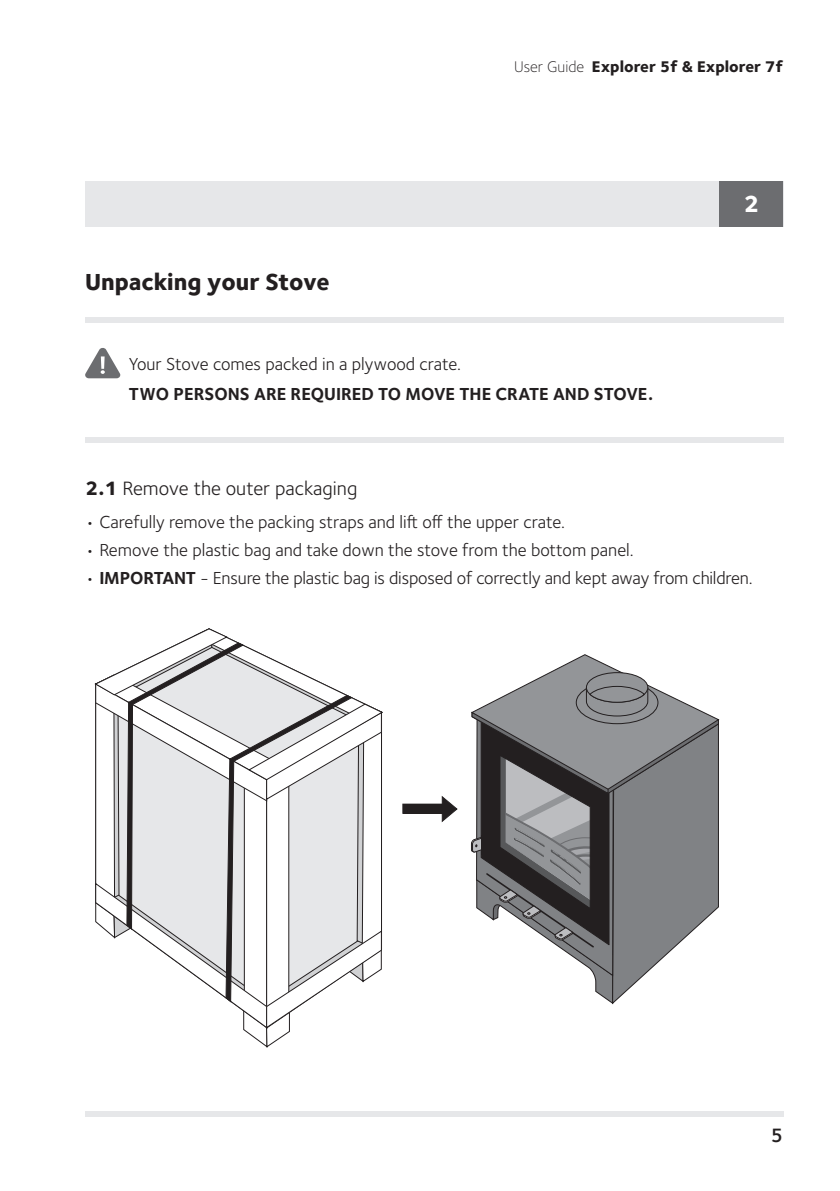
<style>
.page{position:relative;width:840px;height:1191px;background:#fff}
.page>*{position:absolute;margin:0;border:0;box-sizing:border-box;transform-origin:0 0}
.t1{font:800 24px "Foundry Sterling";color:#231f20}
.t2{font:800 24px "Foundry Sterling";color:#fff}
.t3{font:20px "Foundry Sterling";color:#231f20}
.t4{font:600 20px "Foundry Sterling";color:#231f20}
.t5{font:18px "Foundry Sterling";color:#231f20}
.t6{font:700 18px "Foundry Sterling";color:#231f20}
.t7{font:800 16px "Foundry Sterling";color:#231f20}
.s1{font-weight:300}
.s2{font-weight:800}
.s3{font-weight:700}
</style>
<div class="page">
<div style="left:85px;top:1111px;width:697px;height:6px;background:#e6e7e9"></div>
<div style="left:85px;top:181px;width:697px;height:46px;background:#e6e7e9"></div>
<div style="left:719px;top:181px;width:63px;height:46px;background:#6c6d70"></div>
<div style="left:85px;top:317px;width:697px;height:6px;background:#e6e7e9"></div>
<div style="left:85px;top:437px;width:697px;height:5px;background:#e6e7e9"></div>
<svg style="left:85px;top:348px;width:36px;height:30px"></svg>
<div style="left:402px;top:804px;width:43px;height:9px;background:#231f20"></div>
<svg style="left:94px;top:628px;width:289px;height:419px"></svg>
<svg style="left:441px;top:796px;width:16px;height:26px"></svg>
<svg style="left:471px;top:654px;width:248px;height:350px"></svg>
<div style="left:480px;top:834px;width:6px;height:20px;background:#231f20"></div>
<p class="t7" style="left:513px;top:57px;width:270px"><span class="s1">User Guide</span> Explorer 5f &amp; Explorer 7f</p>
<h1 class="t1" style="left:85px;top:267px;width:246px">Unpacking your Stove</h1>
<p class="t5" style="left:129px;top:354px;width:333px">Your Stove comes packed in a plywood crate.</p>
<p class="t6" style="left:129px;top:383px;width:525px">TWO PERSONS ARE REQUIRED TO MOVE THE CRATE AND STOVE.</p>
<h1 class="t2" style="left:743px;top:189px;width:17px">12</h1>
<p class="t3" style="left:85px;top:477px;width:274px"><span class="s2">2.1</span> Remove the outer packaging</p>
<p class="t5" style="left:85px;top:512px;width:481px">• Carefully remove the packing straps and lift off the upper crate.</p>
<p class="t5" style="left:85px;top:539px;width:550px">• Remove the plastic bag and take down the stove from the bottom panel.</p>
<p class="t5" style="left:85px;top:567px;width:668px">• <span class="s3">IMPORTANT</span> - Ensure the plastic bag is disposed of correctly and kept away from children.</p>
<p class="t4" style="left:770px;top:1123px;width:14px">5</p>
</div>
